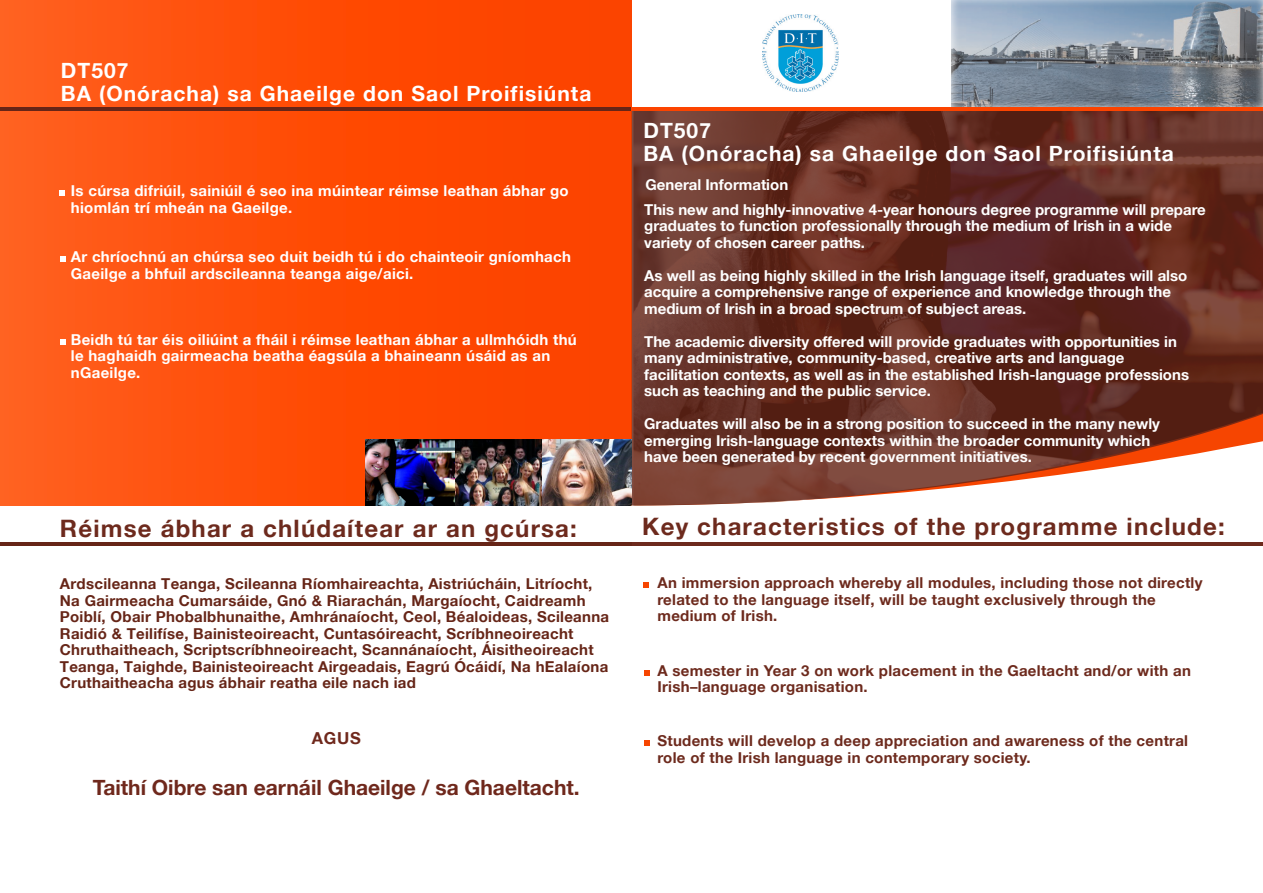
<style>
.page{position:relative;width:1263px;height:893px;background:#fff}
.page>*{position:absolute;margin:0;border:0;box-sizing:border-box;transform-origin:0 0}
.Paragraph_Style_7{font:700 24px "Helvetica 75";letter-spacing:.05em;color:#6d2a1d}
.Paragraph_Style_3{font:700 21px/22.5px "Helvetica 75";letter-spacing:.05em;color:#fff}
.Paragraph_Style_7-2{font:700 21px "Helvetica 75";color:#6f281c}
.Paragraph_Style_7-3{font:700 16.5px "Helvetica 75";color:#6f281c}
.Paragraph_Style_3-2{font:700 15px/16.5px "Helvetica 75";color:#fff}
.Paragraph_Style_7-4{font:700 15px/16.5px "Helvetica 75";letter-spacing:.02em;color:#662517}
.Paragraph_Style_7-5{font:700 15px/16.5px "Helvetica 75";letter-spacing:.02em;color:#6d2a1d}
.Paragraph_Style_3-3{font:700 15px/16.5px "Helvetica 75";letter-spacing:.02em;color:#fff}
</style>
<div class="page">
<div style="left:0;top:0;width:632px;height:506px;background:linear-gradient(to right,#ff5d1a,#fc3f00)"></div>
<img style="left:762px;top:15px;width:77px;height:76px">
<svg style="left:631px;top:111px;width:632px;height:395px;background:#703a30"></svg>
<svg style="left:951px;top:0;width:312px;height:107px;background:#8693a0"></svg>
<svg style="left:60px;top:190px;width:5px;height:5px"></svg>
<svg style="left:60px;top:257px;width:6px;height:5px"></svg>
<svg style="left:60px;top:339px;width:6px;height:6px"></svg>
<hr style="left:632px;top:542px;width:631px;height:4px;background:#6d2a1d">
<svg style="left:643px;top:582px;width:6px;height:6px"></svg>
<svg style="left:644px;top:670px;width:6px;height:6px"></svg>
<svg style="left:644px;top:740px;width:6px;height:6px"></svg>
<img style="left:365px;top:439px;width:266px;height:67px">
<hr style="left:0;top:107px;width:632px;height:4px;background:#662517">
<hr style="left:631px;top:107px;width:632px;height:4px;background:#fc4400">
<hr style="left:0;top:542px;width:632px;height:4px;background:#662517">
<p class="Paragraph_Style_3" style="left:61px;top:59px;width:532px">DT507<br>BA (Onóracha) sa Ghaeilge don Saol Proifisiúnta</p>
<p class="Paragraph_Style_3-3" style="left:71px;top:182px;width:499px">Is cúrsa difriúil, sainiúil é seo ina múintear réimse leathan ábhar go hiomlán trí mheán na Gaeilge.</p>
<p class="Paragraph_Style_3-3" style="left:71px;top:248px;width:502px">Ar chríochnú an chúrsa seo duit beidh tú i do chainteoir gníomhach<br>Gaeilge a bhfuil ardscileanna teanga aige/aici.</p>
<p class="Paragraph_Style_3-3" style="left:71px;top:331px;width:507px">Beidh tú tar éis oiliúint a fháil i réimse leathan ábhar a ullmhóidh thú le haghaidh gairmeacha beatha éagsúla a bhaineann úsáid as an nGaeilge.</p>
<p class="Paragraph_Style_7" style="left:60px;top:513px;width:518px">Réimse ábhar a chlúdaítear ar an gcúrsa:</p>
<p class="Paragraph_Style_7-4" style="left:60px;top:575px;width:551px">Ardscileanna Teanga, Scileanna Ríomhaireachta, Aistriúcháin, Litríocht, Na Gairmeacha Cumarsáide, Gnó &amp; Riarachán, Margaíocht, Caidreamh Poiblí, Obair Phobalbhunaithe, Amhránaíocht, Ceol, Béaloideas, Scileanna Raidió &amp; Teilifíse, Bainisteoireacht, Cuntasóireacht, Scríbhneoireacht Chruthaitheach, Scriptscríbhneoireacht, Scannánaíocht, Áisitheoireacht Teanga, Taighde, Bainisteoireacht Airgeadais, Eagrú Ócáidí, Na hEalaíona Cruthaitheacha agus ábhair reatha eile nach iad</p>
<p class="Paragraph_Style_7-3" style="left:312px;top:728px;width:51px">AGUS</p>
<p class="Paragraph_Style_7-2" style="left:93px;top:775px;width:488px">Taithí Oibre san earnáil Ghaeilge / sa Ghaeltacht.</p>
<p class="Paragraph_Style_3" style="left:643px;top:119px;width:532px">DT507<br>BA (Onóracha) sa Ghaeilge don Saol Proifisiúnta</p>
<p class="Paragraph_Style_3-2" style="left:644px;top:201px;width:563px">This new and highly-innovative 4-year honours degree programme will prepare graduates to function professionally through the medium of Irish in a wide variety of chosen career paths.</p>
<p class="Paragraph_Style_3-2" style="left:644px;top:267px;width:545px">As well as being highly skilled in the Irish language itself, graduates will also acquire a comprehensive range of experience and knowledge through the medium of Irish in a broad spectrum of subject areas.</p>
<p class="Paragraph_Style_3-2" style="left:644px;top:333px;width:546px">The academic diversity offered will provide graduates with opportunities in many administrative, community-based, creative arts and language facilitation contexts, as well as in the established Irish-language professions such as teaching and the public service.</p>
<p class="Paragraph_Style_3-2" style="left:644px;top:415px;width:517px">Graduates will also be in a strong position to succeed in the many newly emerging Irish-language contexts within the broader community which have been generated by recent government initiatives.</p>
<p class="Paragraph_Style_3-2" style="left:645px;top:176px;width:144px">General Information</p>
<p class="Paragraph_Style_7" style="left:642px;top:512px;width:584px">Key characteristics of the programme include:</p>
<p class="Paragraph_Style_7-5" style="left:657px;top:574px;width:547px">An immersion approach whereby all modules, including those not directly related to the language itself, will be taught exclusively through the medium of Irish.</p>
<p class="Paragraph_Style_7-5" style="left:657px;top:662px;width:535px">A semester in Year 3 on work placement in the Gaeltacht and/or with an<br>Irish–language organisation.</p>
<p class="Paragraph_Style_7-5" style="left:657px;top:732px;width:532px">Students will develop a deep appreciation and awareness of the central role of the Irish language in contemporary society.</p>
</div>
